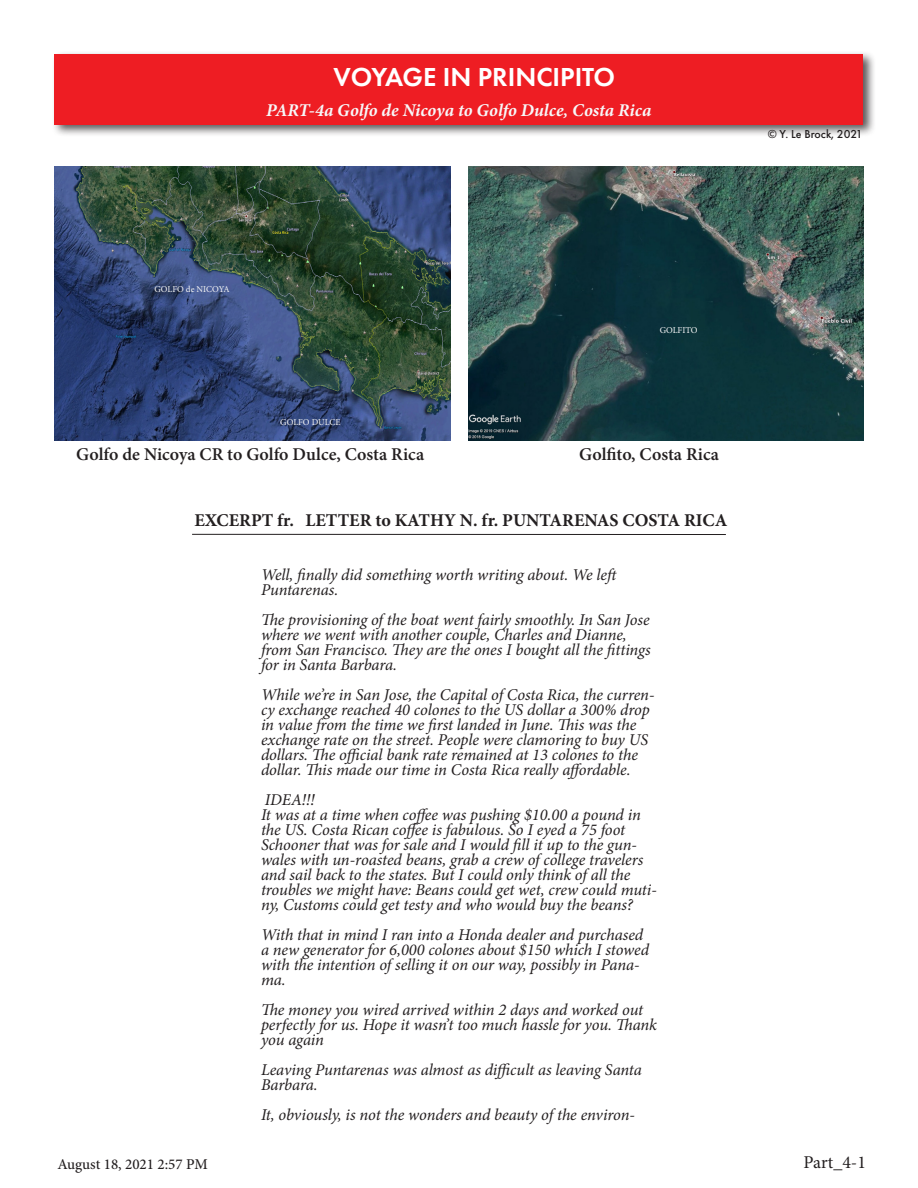
<style>
.page{position:relative;width:918px;height:1188px;background:#fff}
.page>*{position:absolute;margin:0;border:0;box-sizing:border-box;transform-origin:0 0}
.t1{font:600 27px "Futura PT";color:#fff}
.t2{font:600 18px "Minion Pro";color:#231f20}
.t3{font:700 18px "Minion Pro";color:#231f20}
.t4{font:italic 700 18px "Minion Pro";letter-spacing:-.005em;color:#f7f7f8}
.t5{font:18px "Minion Pro";color:#231f20}
.t6{font:italic 16.5px/15px "Minion Pro";letter-spacing:-.01em;color:#231f20}
.t7{font:500 15px "Minion Pro";color:#231f20}
.t8{font:500 12px "Futura PT";color:#231f20}
.t9{font:9px "Minion Pro";color:#f5f5f6}
</style>
<div class="page">
<div style="left:51px;top:51px;width:825px;height:87px;background:#231f20;opacity:.75"></div>
<div style="left:55px;top:54px;width:808px;height:71px;background:#ee1d23"></div>
<img style="left:55px;top:166px;width:395px;height:274px">
<img style="left:469px;top:166px;width:395px;height:274px">
<hr style="left:192px;top:534px;width:534px;height:1px;background:#231f20">
<h1 class="t1" style="left:333px;top:60px;width:283px">VOYAGE IN PRINCIPITO</h1>
<p class="t4" style="left:266px;top:97px;width:387px">PART-4a Golfo de Nicoya to Golfo Dulce, Costa Rica</p>
<p class="t8" style="left:768px;top:127px;width:96px">© Y. Le Brock, 2021</p>
<p class="t9" style="left:154px;top:283px;width:77px">GOLFO de NICOYA</p>
<p class="t9" style="left:280px;top:416px;width:62px">GOLFO DULCE</p>
<p class="t2" style="left:76px;top:441px;width:349px">Golfo de Nicoya CR to Golfo Dulce, Costa Rica</p>
<p class="t9" style="left:660px;top:324px;width:39px">GOLFITO</p>
<p class="t2" style="left:579px;top:441px;width:141px">Golfito, Costa Rica</p>
<p class="t3" style="left:194px;top:508px;width:535px">EXCERPT fr. LETTER to KATHY N. fr. PUNTARENAS COSTA RICA</p>
<p class="t6" style="left:261px;top:567px;width:360px">Well, finally did something worth writing about. We left<br>Puntarenas.</p>
<p class="t6" style="left:261px;top:612px;width:391px">The provisioning of the boat went fairly smoothly. In San Jose where we went with another couple, Charles and Dianne, from San Francisco. They are the ones I bought all the fittings for in Santa Barbara.</p>
<p class="t6" style="left:261px;top:687px;width:395px">While we’re in San Jose, the Capital of Costa Rica, the curren&shy;cy exchange reached 40 colones to the US dollar a 300% drop in value from the time we first landed in June. This was the exchange rate on the street. People were clamoring to buy US dollars. The official bank rate remained at 13 colones to the dollar. This made our time in Costa Rica really affordable.</p>
<p class="t6" style="left:265px;top:792px;width:52px">IDEA!!!</p>
<p class="t6" style="left:261px;top:807px;width:397px">It was at a time when coffee was pushing $10.00 a pound in the US. Costa Rican coffee is fabulous. So I eyed a 75 foot Schooner that was for sale and I would fill it up to the gun&shy;wales with un-roasted beans, grab a crew of college travelers and sail back to the states. But I could only think of all the troubles we might have: Beans could get wet, crew could muti&shy;ny, Customs could get testy and who would buy the beans?</p>
<p class="t6" style="left:261px;top:927px;width:390px">With that in mind I ran into a Honda dealer and purchased a new generator for 6,000 colones about $150 which I stowed with the intention of selling it on our way, possibly in Pana&shy;ma.</p>
<p class="t6" style="left:261px;top:1002px;width:398px">The money you wired arrived within 2 days and worked out perfectly for us. Hope it wasn’t too much hassle for you. Thank you again</p>
<p class="t6" style="left:261px;top:1062px;width:382px">Leaving Puntarenas was almost as difficult as leaving Santa<br>Barbara.</p>
<p class="t6" style="left:261px;top:1107px;width:376px">It, obviously, is not the wonders and beauty of the environ-</p>
<p class="t7" style="left:57px;top:1154px;width:152px">August 18, 2021 2:57 PM</p>
<p class="t5" style="left:804px;top:1150px;width:64px">Part_4-1</p>
</div>
